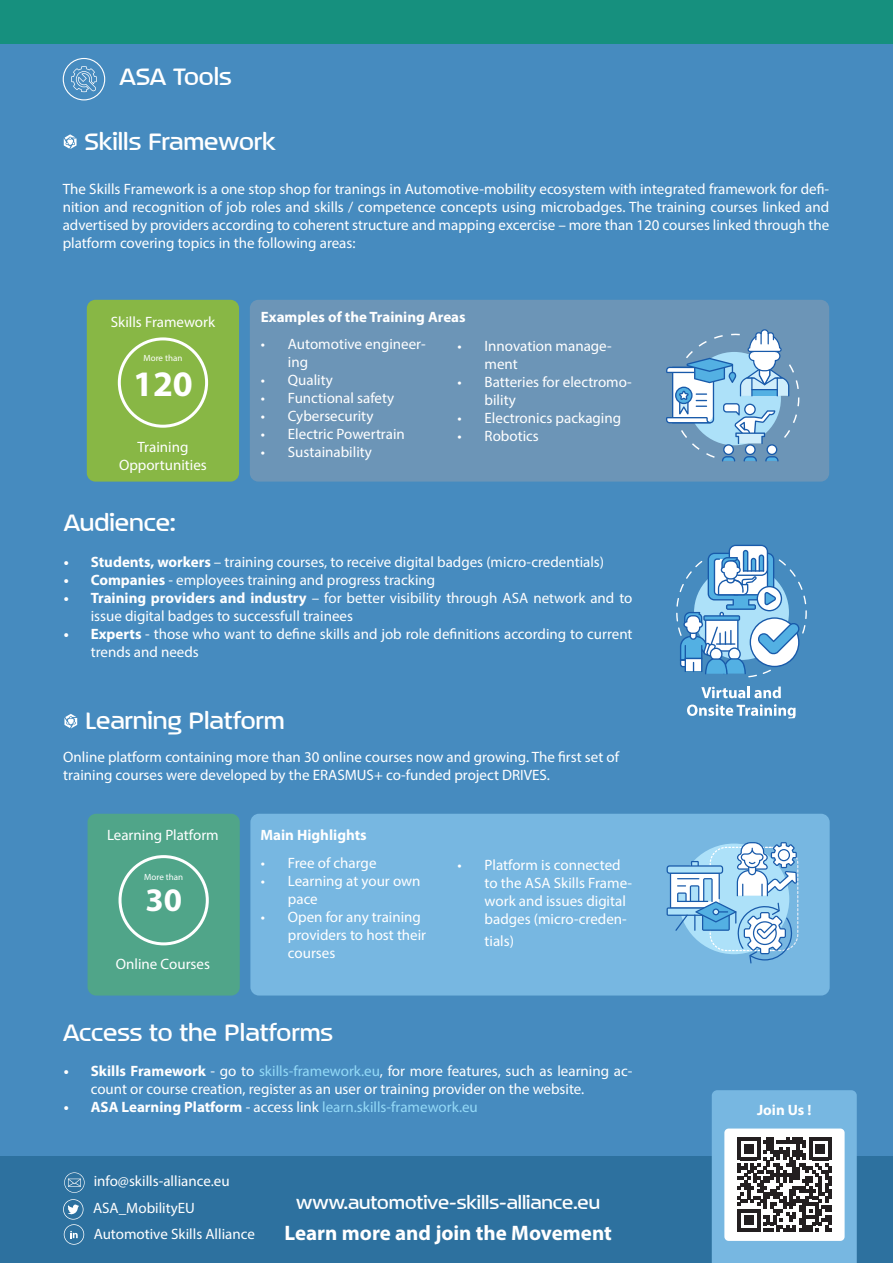
<style>
.page{position:relative;width:893px;height:1263px;background:#fff}
.page>*{position:absolute;margin:0;border:0;box-sizing:border-box;transform-origin:0 0}
.t1{font:700 36px "Myriad Pro";color:#fff}
.t2{font:700 33px "Myriad Pro";color:#fff}
.t3{font:500 27px "September";color:#fff}
.t4{font:500 21px "September";color:#fff}
.t5{font:700 21px "Myriad Pro";color:#fff}
.t6{font:15px/18px "Myriad Pro";color:#fff}
.t7{font:15px "Myriad Pro";color:#93d9f7}
.t8{font:700 15px "Myriad Pro";color:#fff}
.t9{font:9px "Myriad Pro";color:#fff}
.s1{font-weight:700}
.s2{color:#93d9f7}
.s3{font-weight:700;color:#fff}
.s4{color:#fff}
</style>
<div class="page">
<div style="left:1px;top:0;width:892px;height:1263px;background:#468bbf"></div>
<svg style="left:64px;top:714px;width:13px;height:14px"></svg>
<div style="left:250px;top:300px;width:579px;height:182px;background:#6c95b7;border-radius:9px"></div>
<div style="left:250px;top:814px;width:580px;height:181px;background:#77b7e1;border-radius:9px"></div>
<div style="left:0;top:1px;width:892px;height:43px;background:#16907e"></div>
<div style="left:0;top:1156px;width:892px;height:107px;background:#2d719f"></div>
<svg style="left:712px;top:1090px;width:145px;height:173px;background:#90adc0"></svg>
<svg style="left:63px;top:1199px;width:21px;height:46px"></svg>
<svg style="left:64px;top:1172px;width:21px;height:21px"></svg>
<div style="left:87px;top:300px;width:152px;height:182px;background:#88b745;border-radius:9px"></div>
<div style="left:88px;top:814px;width:152px;height:181px;background:#50a589;border-radius:9px"></div>
<div style="left:119px;top:855px;width:90px;height:90px;border:3px solid #fff;border-radius:50%"></div>
<div style="left:118px;top:337px;width:90px;height:91px;border:3px solid #fff;border-radius:50%"></div>
<svg style="left:63px;top:58px;width:42px;height:42px"></svg>
<svg style="left:666px;top:329px;width:133px;height:132px"></svg>
<svg style="left:667px;top:842px;width:131px;height:121px"></svg>
<svg style="left:64px;top:134px;width:13px;height:15px"></svg>
<svg style="left:701px;top:686px;width:80px;height:12px"></svg>
<svg style="left:687px;top:704px;width:109px;height:14px"></svg>
<svg style="left:676px;top:545px;width:131px;height:132px"></svg>
<p class="t3" style="left:120px;top:59px;width:113px">ASA Tools</p>
<p class="t3" style="left:84px;top:124px;width:193px">Skills Framework</p>
<p class="t6" style="left:63px;top:180px;width:768px;text-align:justify">The Skills Framework is a one stop shop for tranings in Automotive-mobility ecosystem with integrated framework for defi&shy;nition and recognition of job roles and skills / competence concepts using microbadges. The training courses linked and advertised by providers according to coherent structure and mapping excercise – more than 120 courses linked through the platform covering topics in the following areas:</p>
<p class="t6" style="left:111px;top:313px;width:106px">Skills Framework</p>
<p class="t9" style="left:144px;top:353px;width:40px">More than</p>
<p class="t1" style="left:133px;top:360px;width:61px">120</p>
<p class="t6" style="left:138px;top:438px;width:52px">Training</p>
<p class="t6" style="left:119px;top:456px;width:89px">Opportunities</p>
<p class="t8" style="left:261px;top:307px;width:206px">Examples of the Training Areas</p>
<p class="t6" style="left:288px;top:335px;width:139px;text-indent:-27px">• Automotive engineer&shy;ing</p>
<p class="t6" style="left:261px;top:371px;width:74px">• Quality</p>
<p class="t6" style="left:261px;top:389px;width:135px">• Functional safety</p>
<p class="t6" style="left:261px;top:407px;width:114px">• Cybersecurity</p>
<p class="t6" style="left:261px;top:425px;width:145px">• Electric Powertrain</p>
<p class="t6" style="left:261px;top:443px;width:113px">• Sustainability</p>
<p class="t6" style="left:485px;top:337px;width:129px;text-indent:-27px">• Innovation manage&shy;ment</p>
<p class="t6" style="left:485px;top:373px;width:149px;text-indent:-27px">• Batteries for electromo&shy;bility</p>
<p class="t6" style="left:458px;top:409px;width:165px">• Electronics packaging</p>
<p class="t6" style="left:458px;top:427px;width:83px">• Robotics</p>
<p class="t3" style="left:64px;top:505px;width:113px">Audience:</p>
<p class="t6" style="left:64px;top:552px;width:542px"><span class="s1">• Students, workers</span> – training courses, to receive digital badges (micro-credentials)</p>
<p class="t6" style="left:64px;top:570px;width:373px"><span class="s1">• Companies</span> - employees training and progress tracking</p>
<p class="t6" style="left:91px;top:588px;width:543px;text-indent:-27px"><span class="s1">• Training providers and industry</span> – for better visibility through ASA network and to issue digital badges to successfull trainees</p>
<p class="t6" style="left:91px;top:624px;width:543px;text-indent:-27px"><span class="s1">• Experts</span> - those who want to define skills and job role definitions according to current trends and needs</p>
<p class="t3" style="left:85px;top:703px;width:201px">Learning Platform</p>
<p class="t6" style="left:63px;top:748px;width:557px">Online platform containing more than 30 online courses now and growing. The first set of training courses were developed by the ERASMUS+ co-funded project DRIVES.</p>
<p class="t6" style="left:107px;top:826px;width:113px">Learning Platform</p>
<p class="t9" style="left:144px;top:872px;width:40px">More than</p>
<p class="t2" style="left:145px;top:879px;width:38px">30</p>
<p class="t6" style="left:116px;top:955px;width:96px">Online Courses</p>
<p class="t8" style="left:260px;top:826px;width:108px">Main Highlights</p>
<p class="t6" style="left:261px;top:854px;width:117px">• Free of charge</p>
<p class="t6" style="left:288px;top:872px;width:134px;text-indent:-27px">• Learning at your own pace</p>
<p class="t6" style="left:288px;top:908px;width:140px;text-indent:-27px">• Open for any training providers to host their courses</p>
<p class="t6" style="left:485px;top:856px;width:149px;text-indent:-27px">• Platform is connected to the ASA Skills Frame&shy;work and issues digital badges (micro-creden-</p>
<p class="t6" style="left:485px;top:931px;width:31px">tials)</p>
<p class="t3" style="left:63px;top:1015px;width:271px">Access to the Platforms</p>
<p class="t6" style="left:91px;top:1062px;width:543px;text-indent:-27px"><span class="s1">• Skills Framework</span> - go to <span class="s2">skills-framework.eu</span>, for more features, such as learning ac&shy;count or course creation, register as an user or training provider on the website.</p>
<p class="t7" style="left:64px;top:1097px;width:416px"><span class="s3">• ASA Learning Platform</span> <span class="s4">- access link</span> learn.skills-framework.eu</p>
<p class="t6" style="left:94px;top:1171px;width:137px">info@skills-alliance.eu</p>
<p class="t6" style="left:93px;top:1199px;width:103px">ASA_MobilityEU</p>
<p class="t6" style="left:94px;top:1225px;width:163px">Automotive Skills Alliance</p>
<p class="t4" style="left:296px;top:1189px;width:305px">www.automotive-skills-alliance.eu</p>
<p class="t5" style="left:285px;top:1219px;width:329px">Learn more and join the Movement</p>
<p class="t8" style="left:757px;top:1100px;width:56px">Join Us !</p>
</div>
